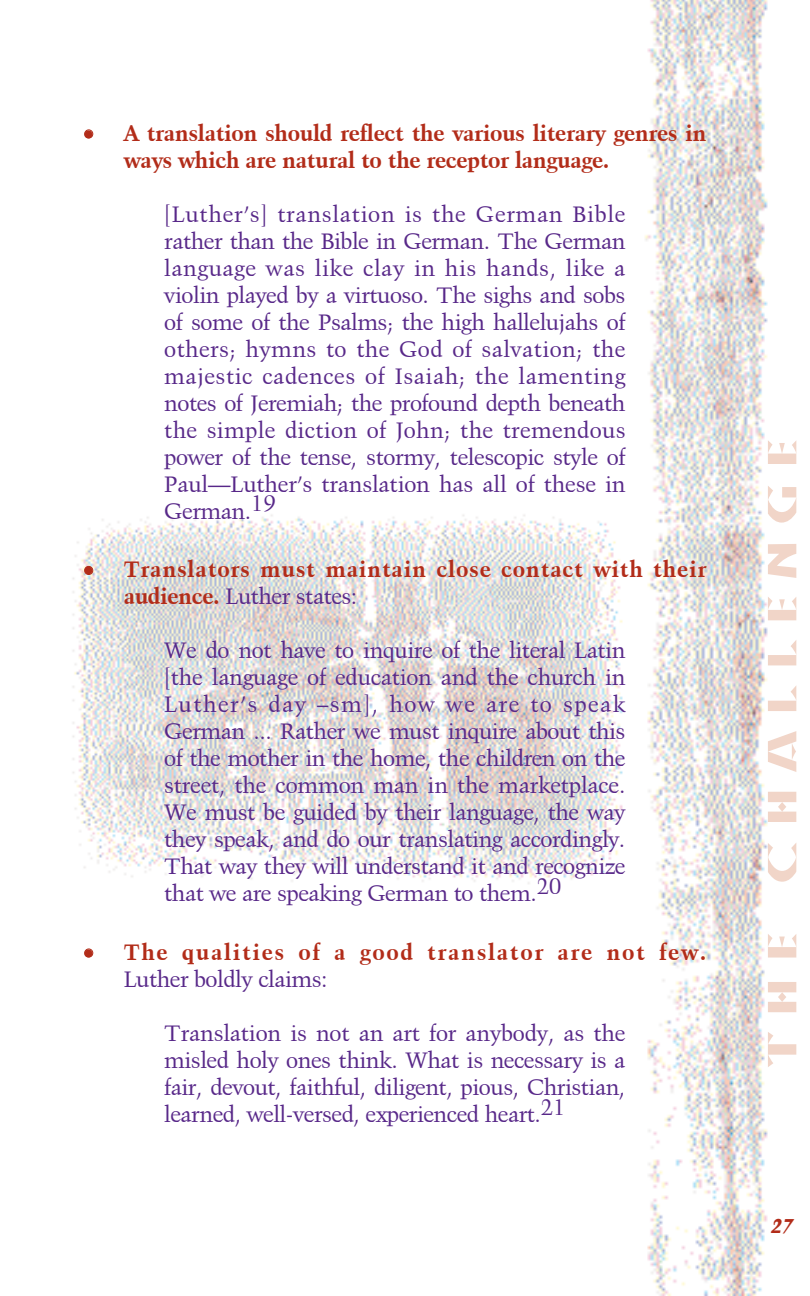
<style>
.page{position:relative;width:810px;height:1296px;background:#fff}
.page>*{position:absolute;margin:0;border:0;box-sizing:border-box;transform-origin:0 0}
.t1{font:40.5px "Kino";letter-spacing:.18em;color:#f1d5c8;scale:2 1}
.t2{font:22.5px/27px "Kuenst 480 BT";letter-spacing:-.015em;color:#582889;text-align:justify}
.t3{font:700 22.5px/27px "Kuenst 480 BT";letter-spacing:-.02em;color:#b22c19}
.t4{font:700 22.5px/27px "Kuenst 480 BT";letter-spacing:.035em;color:#b22c19}
.t5{font:700 22.5px/27px "Kuenst 480 BT";letter-spacing:.07em;color:#b22c19}
.t6{font:italic 20.25px "Kuenst 480 Blk BT";color:#b22c19}
.s1{font-weight:400;color:#582889}
</style>
<div class="page">
<img style="left:644px;top:0;width:124px;height:1296px">
<img style="left:72px;top:514px;width:551px;height:370px">
<p class="t3" style="left:124px;top:119px;width:584px;text-indent:-40px">• A translation should reflect the various literary genres in ways which are natural to the receptor language.</p>
<p class="t2" style="left:164px;top:200px;width:463px">[Lutherís] translation is the German Bible rather than the Bible in German. The German language was like clay in his hands, like a violin played by a virtuoso. The sighs and sobs of some of the Psalms; the high hallelujahs of others; hymns to the God of salvation; the majestic cadences of Isaiah; the lamenting notes of Jeremiah; the profound depth beneath the simple diction of John; the tremendous power of the tense, stormy, telescopic style of PaulóLutherís translation has all of these in German.19</p>
<p class="t4" style="left:124px;top:556px;width:584px;text-indent:-40px">• Translators must maintain close contact with their audience. <span class="s1">Luther states:</span></p>
<p class="t2" style="left:164px;top:637px;width:463px">We do not have to inquire of the literal Latin [the language of education and the church in Lutherís day ñsm], how we are to speak German ... Rather we must inquire about this of the mother in the home, the children on the street, the common man in the marketplace.<br>We must be guided by their language, the way they speak, and do our translating accordingly.<br>That way they will understand it and recognize that we are speaking German to them.20</p>
<p class="t5" style="left:124px;top:938px;width:584px;text-indent:-40px">• The qualities of a good translator are not few.<br><span class="s1">Luther boldly claims:</span></p>
<p class="t2" style="left:164px;top:1019px;width:463px">Translation is not an art for anybody, as the misled holy ones think. What is necessary is a fair, devout, faithful, diligent, pious, Christian, learned, well-versed, experienced heart.21</p>
<h1 class="t1" style="left:760px;top:1067px;width:315px;rotate:-90deg">THE CHALLENGE</h1>
<p class="t6" style="left:770px;top:1213px;width:28px">27</p>
</div>
